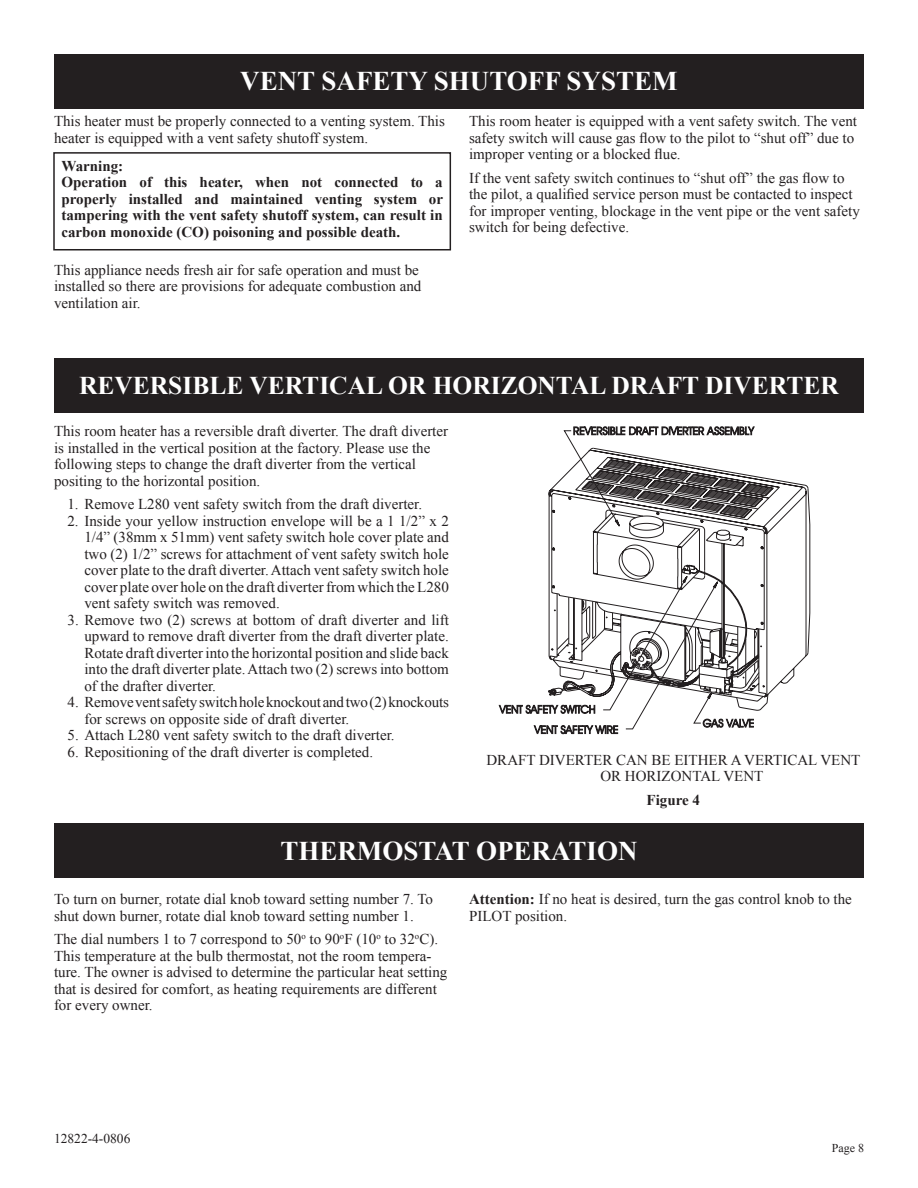
<style>
.page{position:relative;width:918px;height:1188px;background:#fff}
.page>*{position:absolute;margin:0;border:0;box-sizing:border-box;transform-origin:0 0}
.t1{font:700 27px "Times New Roman";color:#fff}
.t2{font:700 25.5px "Times New Roman";color:#fff}
.t3{font:15px/16.5px "Times New Roman";color:#231f20}
.t4{font:700 15px/16.5px "Times New Roman";color:#231f20}
.t5{font:13.5px "Times New Roman";color:#231f20}
.t6{font:12px "Times New Roman";color:#231f20}
.s1{font-weight:700}
</style>
<div class="page">
<div style="left:54px;top:54px;width:810px;height:54px;background:#231f20"></div>
<div style="left:53px;top:152px;width:398px;height:99px;border:2px solid #231f20"></div>
<div style="left:54px;top:358px;width:810px;height:55px;background:#231f20"></div>
<svg style="left:574px;top:427px;width:180px;height:3px"></svg>
<svg style="left:534px;top:726px;width:84px;height:8px"></svg>
<svg style="left:563px;top:430px;width:248px;height:211px"></svg>
<svg style="left:703px;top:724px;width:50px;height:3px"></svg>
<svg style="left:548px;top:449px;width:261px;height:275px"></svg>
<svg style="left:551px;top:458px;width:230px;height:35px"></svg>
<svg style="left:548px;top:493px;width:259px;height:218px"></svg>
<svg style="left:499px;top:496px;width:266px;height:217px"></svg>
<div style="left:54px;top:824px;width:810px;height:54px;background:#231f20"></div>
<h1 class="t1" style="left:240px;top:63px;width:439px">VENT SAFETY SHUTOFF SYSTEM</h1>
<p class="t3" style="left:54px;top:113px;width:392px">This heater must be properly connected to a venting system. This heater is equipped with a vent safety shutoff system.</p>
<p class="t3" style="left:469px;top:113px;width:389px">This room heater is equipped with a vent safety switch. The vent safety switch will cause gas flow to the pilot to “shut off” due to improper venting or a blocked flue.</p>
<p class="t3" style="left:469px;top:169px;width:392px">If the vent safety switch continues to “shut off” the gas flow to the pilot, a qualified service person must be contacted to inspect for improper venting, blockage in the vent pipe or the vent safety switch for being defective.</p>
<p class="t4" style="left:61px;top:157px;width:383px">Warning:<br>Operation of this heater, when not connected to a properly installed and maintained venting system or tampering with the vent safety shutoff system, can result in carbon monoxide (CO) poisoning and possible death.</p>
<p class="t3" style="left:54px;top:261px;width:369px">This appliance needs fresh air for safe operation and must be installed so there are provisions for adequate combustion and ventilation air.</p>
<h2 class="t2" style="left:79px;top:368px;width:761px">REVERSIBLE VERTICAL OR HORIZONTAL DRAFT DIVERTER</h2>
<p class="t3" style="left:54px;top:423px;width:396px">This room heater has a reversible draft diverter. The draft diverter is installed in the vertical position at the factory. Please use the following steps to change the draft diverter from the vertical positing to the horizontal position.</p>
<p class="t3" style="left:67px;top:496px;width:356px">1. Remove L280 vent safety switch from the draft diverter.</p>
<p class="t3" style="left:84px;top:512px;width:366px;text-align:justify;text-indent:-17px">2. Inside your yellow instruction envelope will be a 1 1/2” x 2<br>1/4” (38mm x 51mm) vent safety switch hole cover plate and two (2) 1/2” screws for attachment of vent safety switch hole cover plate to the draft diverter. Attach vent safety switch hole cover plate over hole on the draft diverter from which the L280 vent safety switch was removed.</p>
<p class="t3" style="left:84px;top:611px;width:366px;text-align:justify;text-indent:-17px">3. Remove two (2) screws at bottom of draft diverter and lift upward to remove draft diverter from the draft diverter plate.<br>Rotate draft diverter into the horizontal position and slide back into the draft diverter plate. Attach two (2) screws into bottom of the drafter diverter.</p>
<p class="t3" style="left:84px;top:694px;width:366px;text-indent:-17px">4. Remove vent safety switch hole knockout and two (2) knockouts for screws on opposite side of draft diverter.</p>
<p class="t3" style="left:68px;top:727px;width:329px">5. Attach L280 vent safety switch to the draft diverter.</p>
<p class="t3" style="left:68px;top:743px;width:307px">6. Repositioning of the draft diverter is completed.</p>
<p class="t3" style="left:600px;top:751px;width:261px;text-indent:-114px">DRAFT DIVERTER CAN BE EITHER A VERTICAL VENT<br>OR HORIZONTAL VENT</p>
<p class="t4" style="left:647px;top:791px;width:55px">Figure 4</p>
<h1 class="t1" style="left:280px;top:832px;width:359px">THERMOSTAT OPERATION</h1>
<p class="t3" style="left:54px;top:891px;width:381px">To turn on burner, rotate dial knob toward setting number 7. To shut down burner, rotate dial knob toward setting number 1.</p>
<p class="t3" style="left:54px;top:931px;width:395px">The dial numbers 1 to 7 correspond to 50<sup>o</sup> to 90<sup>o</sup>F (10<sup>o</sup> to 32<sup>o</sup>C).<br>This temperature at the bulb thermostat, not the room tempera&shy;ture. The owner is advised to determine the particular heat setting that is desired for comfort, as heating requirements are different for every owner.</p>
<p class="t3" style="left:469px;top:891px;width:384px"><span class="s1">Attention:</span> If no heat is desired, turn the gas control knob to the<br>PILOT position.</p>
<p class="t5" style="left:54px;top:1130px;width:78px">12822-4-0806</p>
<p class="t6" style="left:832px;top:1140px;width:34px">Page 8</p>
</div>
